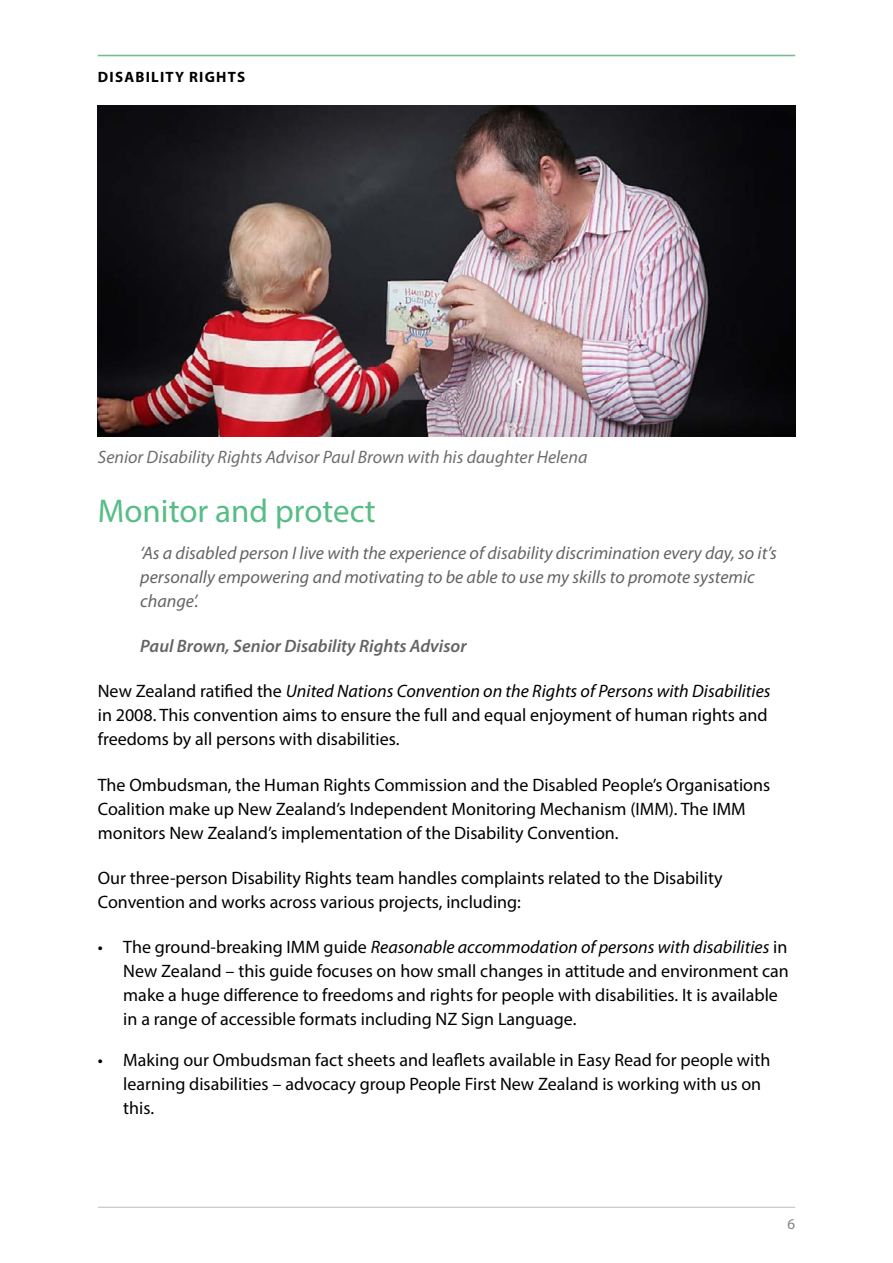
<style>
.page{position:relative;width:893px;height:1263px;background:#fff}
.page>*{position:absolute;margin:0;border:0;box-sizing:border-box;transform-origin:0 0}
.Headings{font:33px "Myriad Pro";color:#57bd86}
.Text{font:18px/24px "Myriad Pro";color:#000}
.t1{font:italic 18px/24px "Myriad Pro";color:#636466}
.Image_caption{font:italic 18px "Myriad Pro";color:#6d6e71}
.Quote_name{font:italic 600 18px "Myriad Pro";color:#636466}
.LABEL_-_LINE_ABOVE{font:700 15px "Myriad Pro";letter-spacing:.08em;color:#000}
.t2{font:15px "Myriad Pro";color:#808285}
.s1{font-style:italic}
</style>
<div class="page">
<hr style="left:98px;top:1207px;width:697px;height:1px;background:#bcbec0">
<hr style="left:98px;top:55px;width:697px;height:1px;background:#57bd86">
<img style="left:98px;top:106px;width:698px;height:331px">
<p class="LABEL_-_LINE_ABOVE" style="left:98px;top:67px;width:149px">DISABILITY RIGHTS</p>
<p class="Image_caption" style="left:98px;top:446px;width:491px">Senior Disability Rights Advisor Paul Brown with his daughter Helena</p>
<p class="Headings" style="left:98px;top:491px;width:280px">Monitor and protect</p>
<p class="t1" style="left:140px;top:540px;width:638px">‘As a disabled person I live with the experience of disability discrimination every day, so it’s personally empowering and motivating to be able to use my skills to promote systemic change’.</p>
<p class="Quote_name" style="left:140px;top:635px;width:328px">Paul Brown, Senior Disability Rights Advisor</p>
<p class="Text" style="left:98px;top:679px;width:674px">New Zealand ratified the <span class="s1">United Nations Convention on the Rights of Persons with Disabilities </span>in 2008. This convention aims to ensure the full and equal enjoyment of human rights and freedoms by all persons with disabilities.</p>
<p class="Text" style="left:98px;top:772px;width:674px">The Ombudsman, the Human Rights Commission and the Disabled People’s Organisations<br>Coalition make up New Zealand’s Independent Monitoring Mechanism (IMM). The IMM monitors New Zealand’s implementation of the Disability Convention.</p>
<p class="Text" style="left:98px;top:866px;width:626px">Our three-person Disability Rights team handles complaints related to the Disability<br>Convention and works across various projects, including:</p>
<p class="Text" style="left:123px;top:935px;width:667px;text-indent:-26px">• The ground-breaking IMM guide <span class="s1">Reasonable accommodation of persons with disabilities</span> in New Zealand – this guide focuses on how small changes in attitude and environment can make a huge difference to freedoms and rights for people with disabilities. It is available in a range of accessible formats including NZ Sign Language.</p>
<p class="Text" style="left:123px;top:1048px;width:649px;text-indent:-26px">• Making our Ombudsman fact sheets and leaflets available in Easy Read for people with learning disabilities – advocacy group People First New Zealand is working with us on this.</p>
<p class="t2" style="left:787px;top:1215px;width:9px">6</p>
</div>
